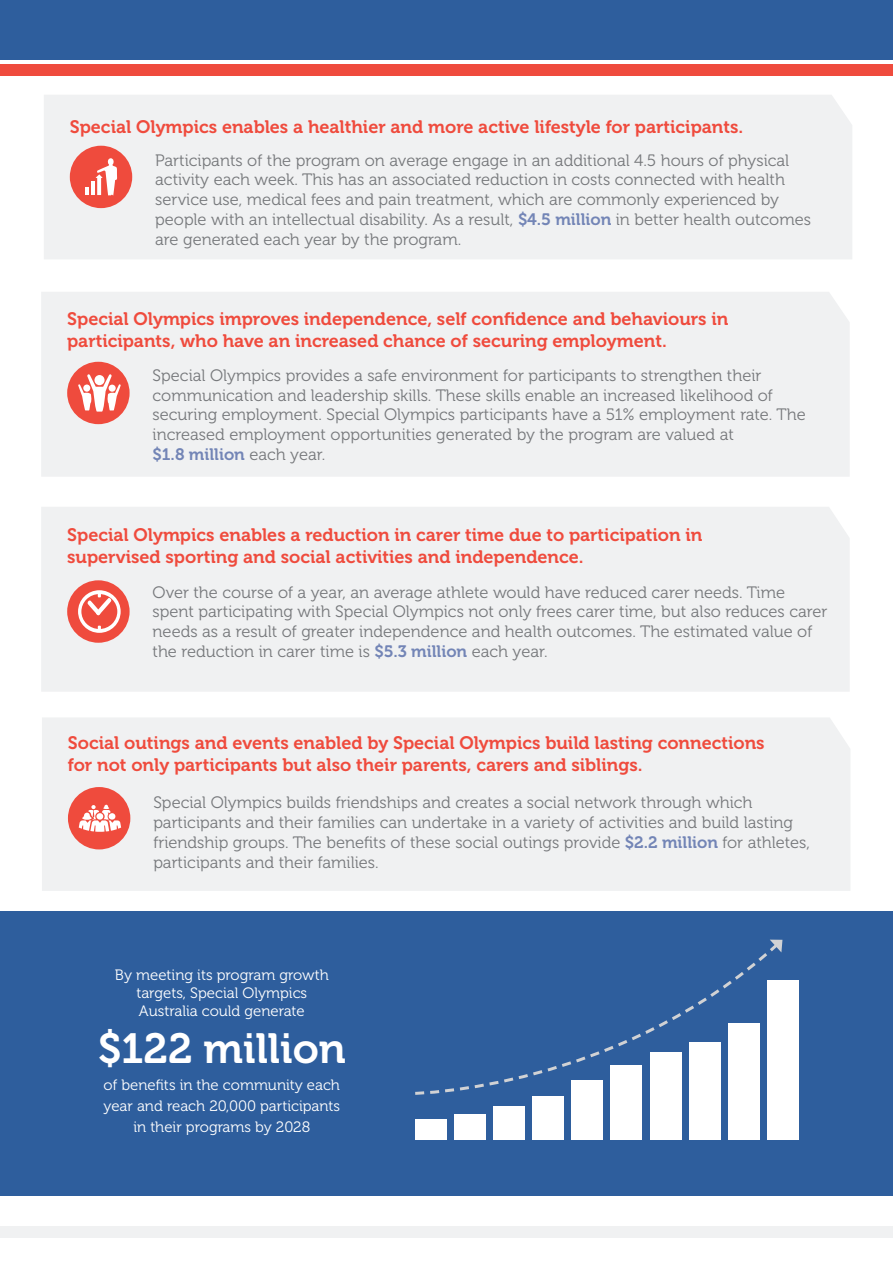
<style>
.page{position:relative;width:893px;height:1263px;background:#fff}
.page>*{position:absolute;margin:0;border:0;box-sizing:border-box;transform-origin:0 0}
.t1{font:42px "Museo 700";color:#fff}
.t2{font:18px/21.6px "Museo 700";color:#ef4b3d}
.t3{font:16.5px/19.8px "Museo 300";color:#76787b}
.t4{font:15px/18px "Museo 300";color:#fff;text-align:center}
.s1{font-family:"Museo 700";color:#7385b6}
</style>
<div class="page">
<div style="left:0;top:911px;width:893px;height:284px;background:#2e5e9d"></div>
<div style="left:0;top:0;width:893px;height:60px;background:#2e5e9d"></div>
<div style="left:0;top:64px;width:893px;height:12px;background:#ef4b3d"></div>
<div style="left:415px;top:1119px;width:31px;height:20px;background:#fff"></div>
<div style="left:454px;top:1114px;width:31px;height:25px;background:#fff"></div>
<div style="left:493px;top:1106px;width:32px;height:33px;background:#fff"></div>
<div style="left:533px;top:1096px;width:31px;height:43px;background:#fff"></div>
<div style="left:572px;top:1080px;width:31px;height:59px;background:#fff"></div>
<div style="left:611px;top:1065px;width:31px;height:74px;background:#fff"></div>
<div style="left:650px;top:1052px;width:31px;height:87px;background:#fff"></div>
<div style="left:689px;top:1042px;width:31px;height:97px;background:#fff"></div>
<div style="left:728px;top:1023px;width:31px;height:116px;background:#fff"></div>
<div style="left:767px;top:980px;width:32px;height:159px;background:#fff"></div>
<svg style="left:415px;top:952px;width:367px;height:144px"></svg>
<svg style="left:770px;top:940px;width:12px;height:12px"></svg>
<div style="left:44px;top:95px;width:808px;height:164px;background:#f0f1f2"></div>
<div style="left:41px;top:292px;width:809px;height:185px;background:#f0f1f2"></div>
<div style="left:41px;top:507px;width:809px;height:185px;background:#f0f1f2"></div>
<div style="left:42px;top:718px;width:808px;height:173px;background:#f0f1f2"></div>
<div style="left:70px;top:146px;width:62px;height:62px;background:#ef4b3d;border-radius:50%"></div>
<div style="left:67px;top:580px;width:63px;height:63px;background:#ef4b3d;border-radius:50%"></div>
<div style="left:68px;top:787px;width:62px;height:62px;background:#ef4b3d;border-radius:50%"></div>
<svg style="left:96px;top:158px;width:21px;height:38px"></svg>
<hr style="left:91px;top:181px;width:4px;height:14px;background:#fff">
<svg style="left:85px;top:187px;width:4px;height:8px"></svg>
<div style="left:67px;top:362px;width:63px;height:62px;background:#ef4b3d;border-radius:50%"></div>
<svg style="left:78px;top:374px;width:43px;height:38px"></svg>
<div style="left:109px;top:385px;width:7px;height:7px;background:#fff;border-radius:50%"></div>
<svg style="left:78px;top:590px;width:43px;height:43px"></svg>
<svg style="left:79px;top:805px;width:42px;height:27px"></svg>
<div style="left:0;top:1227px;width:893px;height:11px;background:#f0f1f2"></div>
<p class="t2" style="left:70px;top:116px;width:675px">Special Olympics enables a healthier and more active lifestyle for participants.</p>
<p class="t3" style="left:155px;top:150px;width:657px">Participants of the program on average engage in an additional 4.5 hours of physical activity each week. This has an associated reduction in costs connected with health service use, medical fees and pain treatment, which are commonly experienced by people with an intellectual disability. As a result, <span class="s1">$4.5 million</span> in better health outcomes are generated each year by the program.</p>
<p class="t2" style="left:67px;top:309px;width:663px">Special Olympics improves independence, self confidence and behaviours in participants, who have an increased chance of securing employment.</p>
<p class="t3" style="left:153px;top:366px;width:655px">Special Olympics provides a safe environment for participants to strengthen their communication and leadership skills. These skills enable an increased likelihood of securing employment. Special Olympics participants have a 51% employment rate. The increased employment opportunities generated by the program are valued at<br><span class="s1">$1.8 million</span> each year.</p>
<p class="t2" style="left:67px;top:524px;width:637px">Special Olympics enables a reduction in carer time due to participation in supervised sporting and social activities and independence.</p>
<p class="t3" style="left:153px;top:582px;width:676px">Over the course of a year, an average athlete would have reduced carer needs. Time spent participating with Special Olympics not only frees carer time, but also reduces carer needs as a result of greater independence and health outcomes. The estimated value of the reduction in carer time is <span class="s1">$5.3 million</span> each year.</p>
<p class="t2" style="left:68px;top:732px;width:698px">Social outings and events enabled by Special Olympics build lasting connections for not only participants but also their parents, carers and siblings.</p>
<p class="t3" style="left:153px;top:793px;width:658px">Special Olympics builds friendships and creates a social network through which participants and their families can undertake in a variety of activities and build lasting friendship groups. The benefits of these social outings provide <span class="s1">$2.2 million</span> for athletes, participants and their families.</p>
<p class="t4" style="left:115px;top:966px;width:215px">By meeting its program growth targets, Special Olympics<br>Australia could generate</p>
<p class="t1" style="left:98px;top:1025px;width:250px">$122 million</p>
<p class="t4" style="left:103px;top:1075px;width:238px;line-height:21px">of benefits in the community each year and reach 20,000 participants in their programs by 2028</p>
</div>
